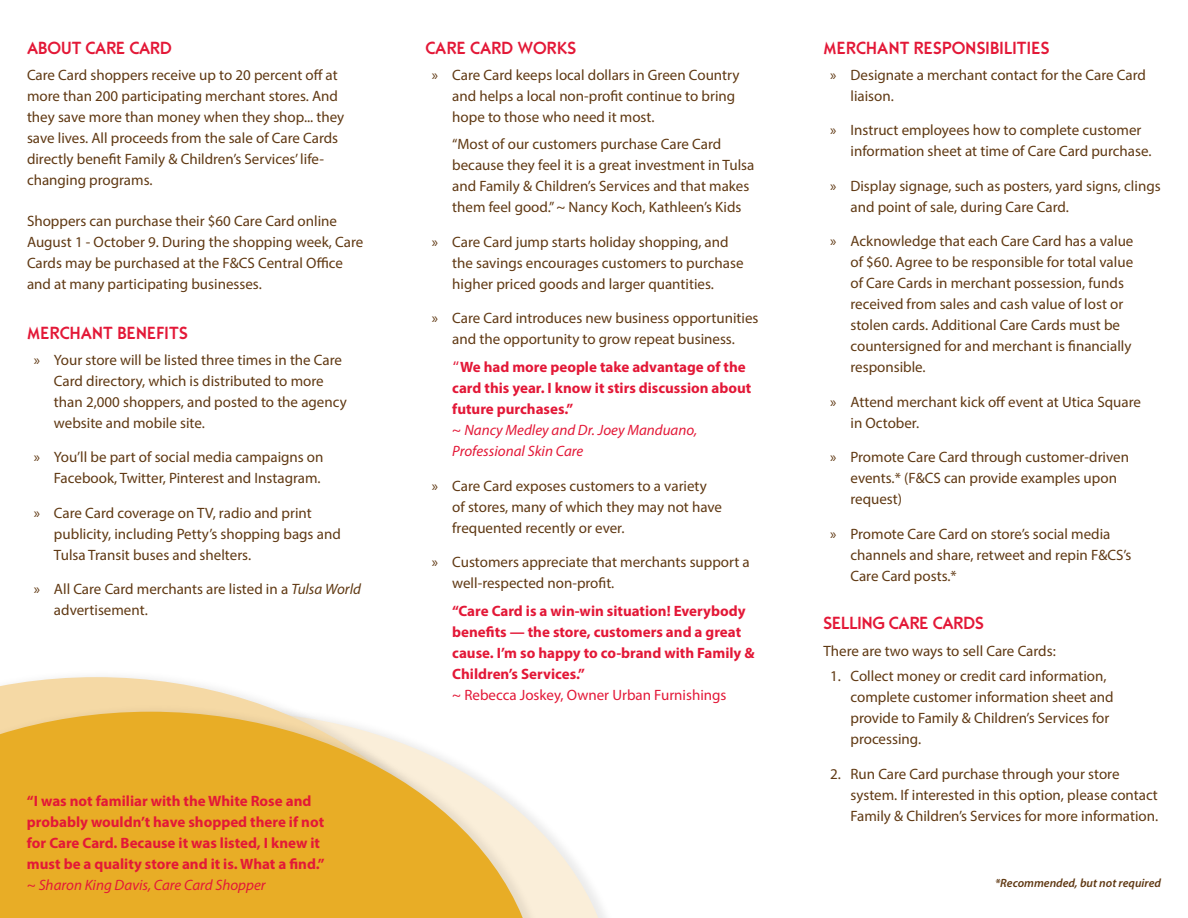
<style>
.page{position:relative;width:1188px;height:918px;background:#fff}
.page>*{position:absolute;margin:0;border:0;box-sizing:border-box;transform-origin:0 0}
.t1{font:500 18px "Kaapeli";letter-spacing:.015em;color:#e31837}
.t2{font:15px/21px "Myriad Pro";color:#603913}
.t3{font:700 15px/21px "Myriad Pro";color:#e31837}
.t4{font:15px "Myriad Pro";color:#e31837}
.t5{font:italic 15px "Myriad Pro";color:#e31837}
.t6{font:italic 600 12px "Myriad Pro";color:#603913}
.s1{font-family:"Avenir LT Std";font-weight:400}
.s2{font-weight:400}
.s3{font-weight:400;font-style:italic}
.s4{font-style:italic}
</style>
<div class="page">
<svg style="left:555px;top:840px;width:51px;height:78px"></svg>
<svg style="left:0;top:677px;width:264px;height:26px;fill:#f5d9a5"></svg>
<div style="left:0;top:703px;width:555px;height:215px;background:#000;opacity:.08"></div>
<svg style="left:0;top:712px;width:540px;height:206px;background:#ebba4b"></svg>
<p class="t1" style="left:824px;top:37px;width:227px">MERCHANT RESPONSIBILITIES</p>
<p class="t2" style="left:850px;top:64px;width:297px;text-indent:-20px">» Designate a merchant contact for the Care Card liaison.</p>
<p class="t2" style="left:850px;top:119px;width:303px;text-indent:-20px">» Instruct employees how to complete customer information sheet at time of Care Card purchase.</p>
<p class="t2" style="left:850px;top:175px;width:312px;text-indent:-20px">» Display signage, such as posters, yard signs, clings and point of sale, during Care Card.</p>
<p class="t2" style="left:850px;top:230px;width:284px;text-indent:-20px">» Acknowledge that each Care Card has a value of $60. Agree to be responsible for total value of Care Cards in merchant possession, funds received from sales and cash value of lost or stolen cards. Additional Care Cards must be countersigned for and merchant is financially responsible.</p>
<p class="t2" style="left:850px;top:391px;width:292px;text-indent:-20px">» Attend merchant kick off event at Utica Square in October.</p>
<p class="t2" style="left:850px;top:446px;width:280px;text-indent:-20px">» Promote Care Card through customer-driven events.* (F&amp;CS can provide examples upon request)</p>
<p class="t2" style="left:850px;top:523px;width:282px;text-indent:-20px">» Promote Care Card on store’s social media channels and share, retweet and repin F&amp;CS’s<br>Care Card posts.*</p>
<p class="t1" style="left:824px;top:612px;width:162px">SELLING CARE CARDS</p>
<p class="t2" style="left:824px;top:640px;width:234px">There are two ways to sell Care Cards:</p>
<p class="t2" style="left:850px;top:666px;width:265px;text-indent:-20px">1. Collect money or credit card information, complete customer information sheet and provide to Family &amp; Children’s Services for processing.</p>
<p class="t2" style="left:850px;top:763px;width:309px;text-indent:-20px">2. Run Care Card purchase through your store system. If interested in this option, please contact<br>Family &amp; Children’s Services for more information.</p>
<p class="t1" style="left:425px;top:37px;width:152px">CARE CARD WORKS</p>
<p class="t2" style="left:452px;top:64px;width:289px;text-indent:-20px">» Care Card keeps local dollars in Green Country and helps a local non-profit continue to bring hope to those who need it most.</p>
<p class="t2" style="left:452px;top:134px;width:304px">“Most of our customers purchase Care Card because they feel it is a great investment in Tulsa and Family &amp; Children’s Services and that makes them feel good.” ~ Nancy Koch, Kathleen’s Kids</p>
<p class="t2" style="left:452px;top:231px;width:293px;text-indent:-20px">» Care Card jump starts holiday shopping, and the savings encourages customers to purchase higher priced goods and larger quantities.</p>
<p class="t2" style="left:432px;top:308px;width:328px;text-align:center">» Care Card introduces new business opportunities and the opportunity to grow repeat business.</p>
<p class="t3" style="left:452px;top:356px;width:301px"><span class="s1">“</span>We had more people take advantage of the card this year. I know it stirs discussion about future purchases.”<br><span class="s2">~</span> <span class="s3">Nancy Medley and Dr. Joey Manduano, Professional Skin Care</span></p>
<p class="t2" style="left:452px;top:475px;width:271px;text-indent:-20px">» Care Card exposes customers to a variety of stores, many of which they may not have frequented recently or ever.</p>
<p class="t2" style="left:452px;top:551px;width:299px;text-indent:-20px">» Customers appreciate that merchants support a well-respected non-profit.</p>
<p class="t3" style="left:452px;top:600px;width:304px">“Care Card is a win-win situation! Everybody benefits — the store, customers and a great cause. I’m so happy to co-brand with Family &amp; Children’s Services.”</p>
<p class="t4" style="left:452px;top:686px;width:276px">~ Rebecca Joskey, Owner Urban Furnishings</p>
<p class="t1" style="left:27px;top:37px;width:146px">ABOUT CARE CARD</p>
<p class="t2" style="left:27px;top:64px;width:319px">Care Card shoppers receive up to 20 percent off at more than 200 participating merchant stores. And they save more than money when they shop... they save lives. All proceeds from the sale of Care Cards directly benefit Family &amp; Children’s Services’ life&shy;changing programs.</p>
<p class="t2" style="left:27px;top:210px;width:338px">Shoppers can purchase their $60 Care Card online August 1 - October 9. During the shopping week, Care Cards may be purchased at the F&amp;CS Central Office and at many participating businesses.</p>
<p class="t1" style="left:27px;top:322px;width:162px">MERCHANT BENEFITS</p>
<p class="t2" style="left:54px;top:349px;width:294px;text-indent:-20px">» Your store will be listed three times in the Care Card directory, which is distributed to more than 2,000 shoppers, and posted to the agency website and mobile site.</p>
<p class="t2" style="left:34px;top:446px;width:291px;text-align:right">» You’ll be part of social media campaigns on<br>Facebook, Twitter, Pinterest and Instagram.</p>
<p class="t2" style="left:54px;top:502px;width:288px;text-indent:-20px">» Care Card coverage on TV, radio and print publicity, including Petty’s shopping bags and<br>Tulsa Transit buses and shelters.</p>
<p class="t2" style="left:54px;top:578px;width:309px;text-indent:-20px">» All Care Card merchants are listed in a <span class="s4">Tulsa World </span>advertisement.</p>
<p class="t3" style="left:27px;top:790px;width:299px">“I was not familiar with the White Rose and probably wouldn’t have shopped there if not for Care Card. Because it was listed, I knew it must be a quality store and it is. What a find.”</p>
<p class="t5" style="left:27px;top:876px;width:240px">~ Sharon King Davis, Care Card Shopper</p>
<p class="t6" style="left:995px;top:875px;width:167px">*Recommended, but not required</p>
</div>
